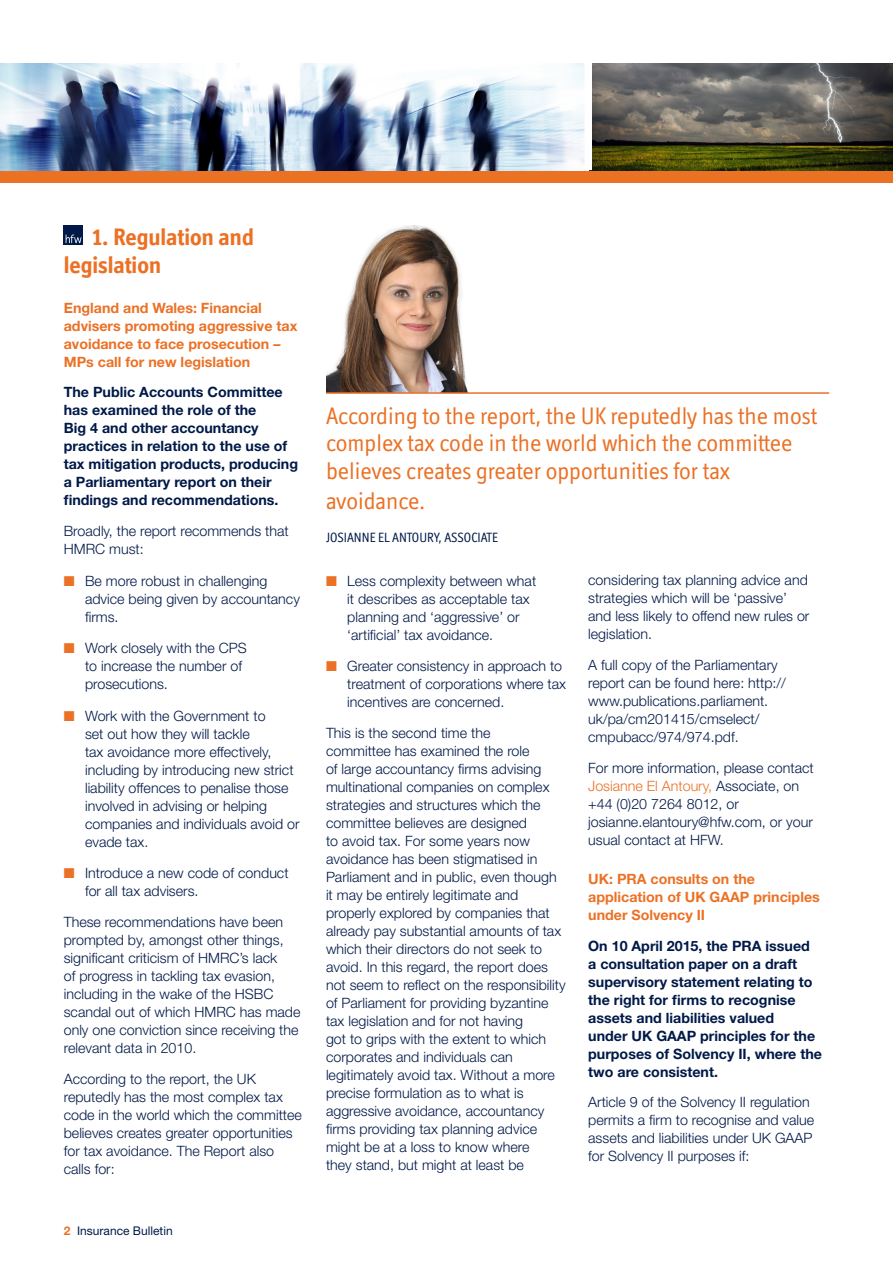
<style>
.page{position:relative;width:893px;height:1263px;background:#fff}
.page>*{position:absolute;margin:0;border:0;box-sizing:border-box;transform-origin:0 0}
.Pull_Quote{font:24px/27.8px "Officina Display ITC Std";color:#eb7125}
.Article_Head{font:700 24px/28.8px "Officina Display ITC";color:#eb7125}
.Body_Copy{font:300 14.25px/18px "Helvetica Neue LT Std";color:#001948}
.Body_Copy-2{font:700 14.25px/18px "Helvetica Neue LT Std";color:#001948}
.Sub_Head{font:700 14.25px/18px "Helvetica Neue LT Std";color:#eb7125}
.By_Who{font:13.5px "Officina Display ITC Std";color:#001948}
.t1{font:12px "Helvetica Neue LT Std";color:#001948}
.s1{color:#eb7125}
.s2{font-weight:700;color:#eb7125}
</style>
<div class="page">
<div style="left:0;top:170px;width:893px;height:13px;background:#eb7125"></div>
<img style="left:0;top:64px;width:893px;height:106px">
<div style="left:584px;top:47px;width:8px;height:123px;background:#fff"></div>
<div style="left:64px;top:225px;width:19px;height:19px;background:#001948"></div>
<svg style="left:66px;top:235px;width:16px;height:8px"></svg>
<img style="left:326px;top:225px;width:142px;height:167px">
<hr style="left:326px;top:392px;width:503px;height:2px;background:#eb7125">
<p class="Article_Head" style="left:64px;top:222px;width:192px;text-indent:29px">1. Regulation and legislation</p>
<p class="Sub_Head" style="left:64px;top:298px;width:235px">England and Wales: Financial advisers promoting aggressive tax avoidance to face prosecution –<br>MPs call for new legislation</p>
<p class="Body_Copy-2" style="left:64px;top:383px;width:236px">The Public Accounts Committee has examined the role of the<br>Big 4 and other accountancy practices in relation to the use of tax mitigation products, producing a Parliamentary report on their findings and recommendations.</p>
<p class="Body_Copy" style="left:64px;top:522px;width:226px">Broadly, the report recommends that<br>HMRC must:</p>
<p class="Body_Copy" style="left:85px;top:571px;width:216px;text-indent:-21px"><span class="s1">■</span> Be more robust in challenging advice being given by accountancy firms.</p>
<p class="Body_Copy" style="left:85px;top:639px;width:163px;text-indent:-21px"><span class="s1">■</span> Work closely with the CPS to increase the number of prosecutions.</p>
<p class="Body_Copy" style="left:85px;top:706px;width:216px;text-indent:-21px"><span class="s1">■</span> Work with the Government to<br>set out how they will tackle<br>tax avoidance more effectively, including by introducing new strict liability offences to penalise those involved in advising or helping companies and individuals avoid or evade tax.</p>
<p class="Body_Copy" style="left:85px;top:864px;width:205px;text-indent:-21px"><span class="s1">■</span> Introduce a new code of conduct for all tax advisers.</p>
<p class="Body_Copy" style="left:64px;top:912px;width:238px">These recommendations have been prompted by, amongst other things, significant criticism of HMRC’s lack<br>of progress in tackling tax evasion, including in the wake of the HSBC scandal out of which HMRC has made only one conviction since receiving the relevant data in 2010.</p>
<p class="Body_Copy" style="left:64px;top:1069px;width:240px">According to the report, the UK reputedly has the most complex tax code in the world which the committee believes creates greater opportunities for tax avoidance. The Report also calls for:</p>
<p class="t1" style="left:64px;top:1224px;width:110px"><span class="s2">2</span> Insurance Bulletin</p>
<p class="Pull_Quote" style="left:326px;top:401px;width:493px">According to the report, the UK reputedly has the most complex tax code in the world which the committee believes creates greater opportunities for tax</p>
<p class="Pull_Quote" style="left:326px;top:487px;width:101px">avoidance.</p>
<p class="By_Who" style="left:326px;top:530px;width:174px">JOSIANNE EL ANTOURY, ASSOCIATE</p>
<p class="Body_Copy" style="left:347px;top:571px;width:190px;text-indent:-21px"><span class="s1">■</span> Less complexity between what it describes as acceptable tax planning and ‘aggressive’ or ‘artificial’ tax avoidance.</p>
<p class="Body_Copy" style="left:347px;top:657px;width:220px;text-indent:-21px"><span class="s1">■</span> Greater consistency in approach to treatment of corporations where tax incentives are concerned.</p>
<p class="Body_Copy" style="left:326px;top:724px;width:241px">This is the second time the<br>committee has examined the role<br>of large accountancy firms advising multinational companies on complex strategies and structures which the committee believes are designed<br>to avoid tax. For some years now avoidance has been stigmatised in Parliament and in public, even though it may be entirely legitimate and properly explored by companies that already pay substantial amounts of tax which their directors do not seek to avoid. In this regard, the report does not seem to reflect on the responsibility of Parliament for providing byzantine tax legislation and for not having<br>got to grips with the extent to which corporates and individuals can legitimately avoid tax. Without a more precise formulation as to what is aggressive avoidance, accountancy firms providing tax planning advice might be at a loss to know where<br>they stand, but might at least be</p>
<p class="Body_Copy" style="left:588px;top:571px;width:223px">considering tax planning advice and strategies which will be ‘passive’ and less likely to offend new rules or legislation.</p>
<p class="Body_Copy" style="left:588px;top:655px;width:199px">A full copy of the Parliamentary report can be found here: http:// www.publications.parliament. uk/pa/cm201415/cmselect/ cmpubacc/974/974.pdf.</p>
<p class="Body_Copy" style="left:588px;top:758px;width:227px">For more information, please contact<br><span class="s1">Josianne El Antoury,</span> Associate, on +44 (0)20 7264 8012, or josianne.elantoury@hfw.com, or your usual contact at HFW.</p>
<p class="Sub_Head" style="left:588px;top:869px;width:233px">UK: PRA consults on the application of UK GAAP principles under Solvency II</p>
<p class="Body_Copy-2" style="left:588px;top:936px;width:235px">On 10 April 2015, the PRA issued<br>a consultation paper on a draft supervisory statement relating to the right for firms to recognise assets and liabilities valued<br>under UK GAAP principles for the purposes of Solvency II, where the two are consistent.</p>
<p class="Body_Copy" style="left:588px;top:1093px;width:227px">Article 9 of the Solvency II regulation permits a firm to recognise and value assets and liabilities under UK GAAP for Solvency II purposes if:</p>
</div>
